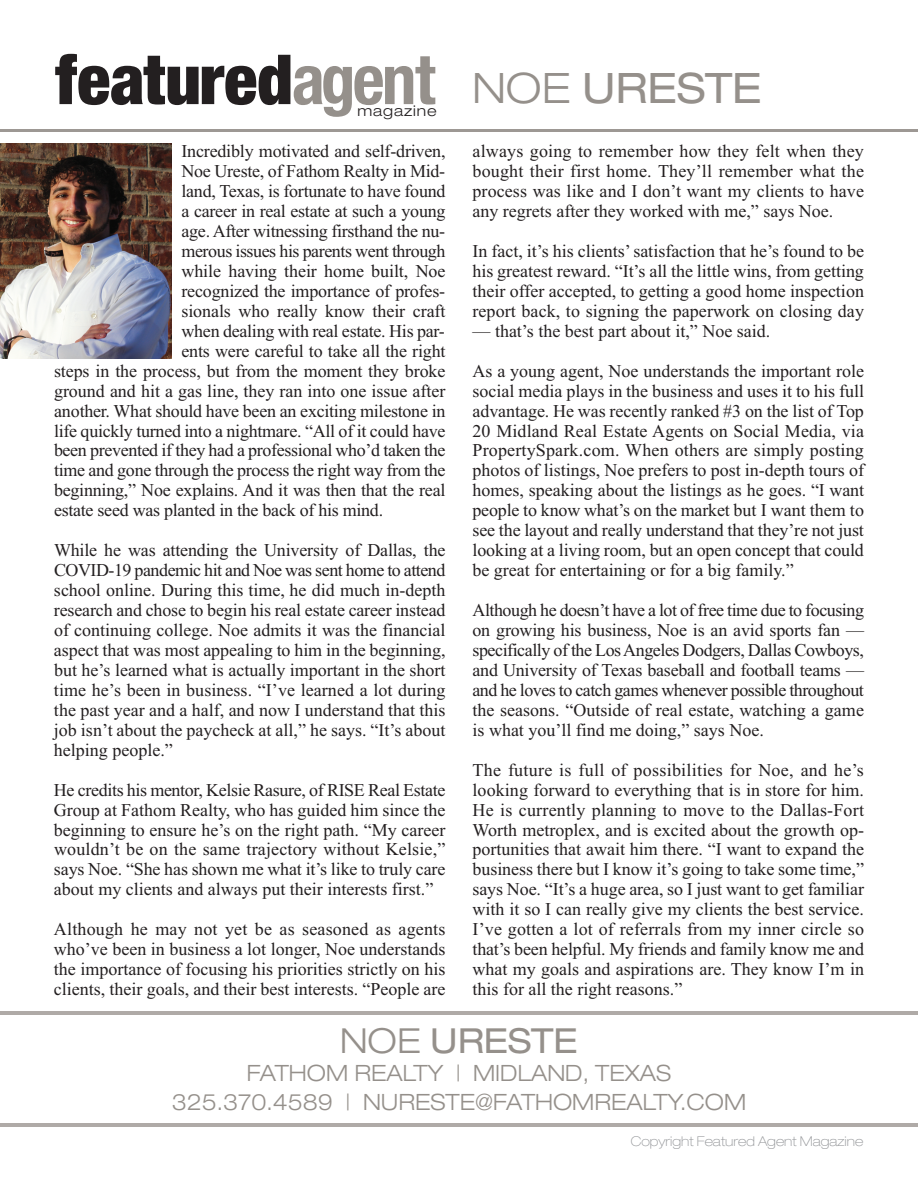
<style>
.page{position:relative;width:918px;height:1188px;background:#fff}
.page>*{position:absolute;margin:0;border:0;box-sizing:border-box;transform-origin:0 0}
.t1{font:900 condensed 69.15px "Helvetica Neue";color:#231f20}
.t2{font:expanded 42px "Helvetica Neue";color:#95908b}
.t3{font:expanded 34.5px "Helvetica Neue";color:#95908b}
.t4{font:300 expanded 22.5px/28.5px "Helvetica Neue";color:#95908b;text-align:center}
.t5{font:18px/20px "Times New Roman";letter-spacing:-.005em;color:#231f20;text-align:justify}
.t6{font:18px "Times New Roman";letter-spacing:-.025em;color:#231f20}
.t7{font:300 expanded 14.85px "Helvetica Neue";letter-spacing:.06em;color:#231f20}
.t8{font:100 expanded 13.5px "Helvetica Neue";color:#939598}
.s1{font-weight:700;color:#95908b}
.s2{font-weight:300}
</style>
<div class="page">
<hr style="left:0;top:129px;width:918px;height:2px;background:#9d9894">
<img style="left:0;top:143px;width:171px;height:215px">
<hr style="left:0;top:1011px;width:918px;height:3px;background:#afaaa7">
<hr style="left:0;top:1124px;width:918px;height:3px;background:#afaaa7">
<h1 class="t1" style="left:55px;top:55px;width:382px">featured<span class="s1">agent</span></h1>
<p class="t7" style="left:358px;top:106px;width:81px">magazine</p>
<p class="t5" style="left:182px;top:141px;width:265px">Incredibly motivated and self-driven,</p>
<p class="t5" style="left:182px;top:161px;width:265px">Noe Ureste, of Fathom Realty in Mid-</p>
<p class="t5" style="left:182px;top:181px;width:265px">land, Texas, is fortunate to have found</p>
<p class="t5" style="left:182px;top:201px;width:265px">a career in real estate at such a young</p>
<p class="t5" style="left:182px;top:221px;width:265px">age. After witnessing firsthand the nu-</p>
<p class="t6" style="left:182px;top:240px;width:265px">merous issues his parents went through</p>
<p class="t5" style="left:182px;top:261px;width:265px">while having their home built, Noe</p>
<p class="t5" style="left:182px;top:281px;width:265px">recognized the importance of profes-</p>
<p class="t5" style="left:182px;top:301px;width:266px">sionals who really know their craft</p>
<p class="t5" style="left:182px;top:321px;width:265px">when dealing with real estate. His par-</p>
<p class="t5" style="left:182px;top:341px;width:265px">ents were careful to take all the right</p>
<p class="t5" style="left:54px;top:360px;width:393px">steps in the process, but from the moment they broke</p>
<p class="t5" style="left:54px;top:380px;width:393px">ground and hit a gas line, they ran into one issue after</p>
<p class="t5" style="left:54px;top:400px;width:393px">another. What should have been an exciting milestone in</p>
<p class="t5" style="left:54px;top:420px;width:393px">life quickly turned into a nightmare. “All of it could have</p>
<p class="t5" style="left:54px;top:440px;width:393px">been prevented if they had a professional who’d taken the</p>
<p class="t5" style="left:54px;top:460px;width:393px">time and gone through the process the right way from the</p>
<p class="t5" style="left:54px;top:480px;width:393px">beginning,” Noe explains. And it was then that the real</p>
<p class="t5" style="left:54px;top:500px;width:331px">estate seed was planted in the back of his mind.</p>
<p class="t5" style="left:54px;top:540px;width:393px">While he was attending the University of Dallas, the COVID-19 pandemic hit and Noe was sent home to attend school online. During this time, he did much in-depth research and chose to begin his real estate career instead of continuing college. Noe admits it was the financial aspect that was most appealing to him in the beginning, but he’s learned what is actually important in the short time he’s been in business. “I’ve learned a lot during the past year and a half, and now I understand that this job isn’t about the paycheck at all,” he says. “It’s about helping people.”</p>
<p class="t5" style="left:54px;top:779px;width:393px">He credits his mentor, Kelsie Rasure, of RISE Real Estate Group at Fathom Realty, who has guided him since the beginning to ensure he’s on the right path. “My career wouldn’t be on the same trajectory without Kelsie,” says Noe. “She has shown me what it’s like to truly care about my clients and always put their interests first.”</p>
<p class="t5" style="left:54px;top:919px;width:393px">Although he may not yet be as seasoned as agents who’ve been in business a lot longer, Noe understands the importance of focusing his priorities strictly on his clients, their goals, and their best interests. “People are</p>
<h2 class="t2" style="left:472px;top:73px;width:291px"><span class="s2">NOE</span> URESTE</h2>
<p class="t5" style="left:472px;top:141px;width:393px">always going to remember how they felt when they bought their first home. They’ll remember what the process was like and I don’t want my clients to have any regrets after they worked with me,” says Noe.</p>
<p class="t5" style="left:472px;top:241px;width:393px">In fact, it’s his clients’satisfaction that he’s found to be his greatest reward. “It’s all the little wins, from getting their offer accepted, to getting a good home inspection report back, to signing the paperwork on closing day</p>
<p class="t5" style="left:473px;top:321px;width:299px">— that’s the best part about it,” Noe said.</p>
<p class="t5" style="left:472px;top:360px;width:393px">As a young agent, Noe understands the important role social media plays in the business and uses it to his full advantage. He was recently ranked #3 on the list of Top 20 Midland Real Estate Agents on Social Media, via PropertySpark.com. When others are simply posting photos of listings, Noe prefers to post in-depth tours of homes, speaking about the listings as he goes. “I want people to know what’s on the market but I want them to see the layout and really understand that they’re not just looking at a living room, but an open concept that could be great for entertaining or for a big family.”</p>
<p class="t5" style="left:473px;top:600px;width:393px">Although he doesn’t have a lot of free time due to focusing on growing his business, Noe is an avid sports fan — specifically of the LosAngeles Dodgers, Dallas Cowboys, and University of Texas baseball and football teams — and he loves to catch games whenever possible throughout the seasons. “Outside of real estate, watching a game is what you’ll find me doing,” says Noe.</p>
<p class="t5" style="left:473px;top:759px;width:393px">The future is full of possibilities for Noe, and he’s looking forward to everything that is in store for him.<br>He is currently planning to move to the Dallas-Fort Worth metroplex, and is excited about the growth op&shy;portunities that await him there. “I want to expand the business there but I know it’s going to take some time,” says Noe. “It’s a huge area, so I just want to get familiar with it so I can really give my clients the best service.<br>I’ve gotten a lot of referrals from my inner circle so that’s been helpful. My friends and family know me and what my goals and aspirations are. They know I’m in this for all the right reasons.”</p>
<h3 class="t3" style="left:340px;top:1028px;width:239px"><span class="s2">NOE</span> URESTE</h3>
<p class="t4" style="left:172px;top:1061px;width:576px">FATHOM REALTY | MIDLAND, TEXAS<br>325.370.4589 | NURESTE@FATHOMREALTY.COM</p>
<p class="t8" style="left:631px;top:1136px;width:234px">Copyright Featured Agent Magazine</p>
</div>
